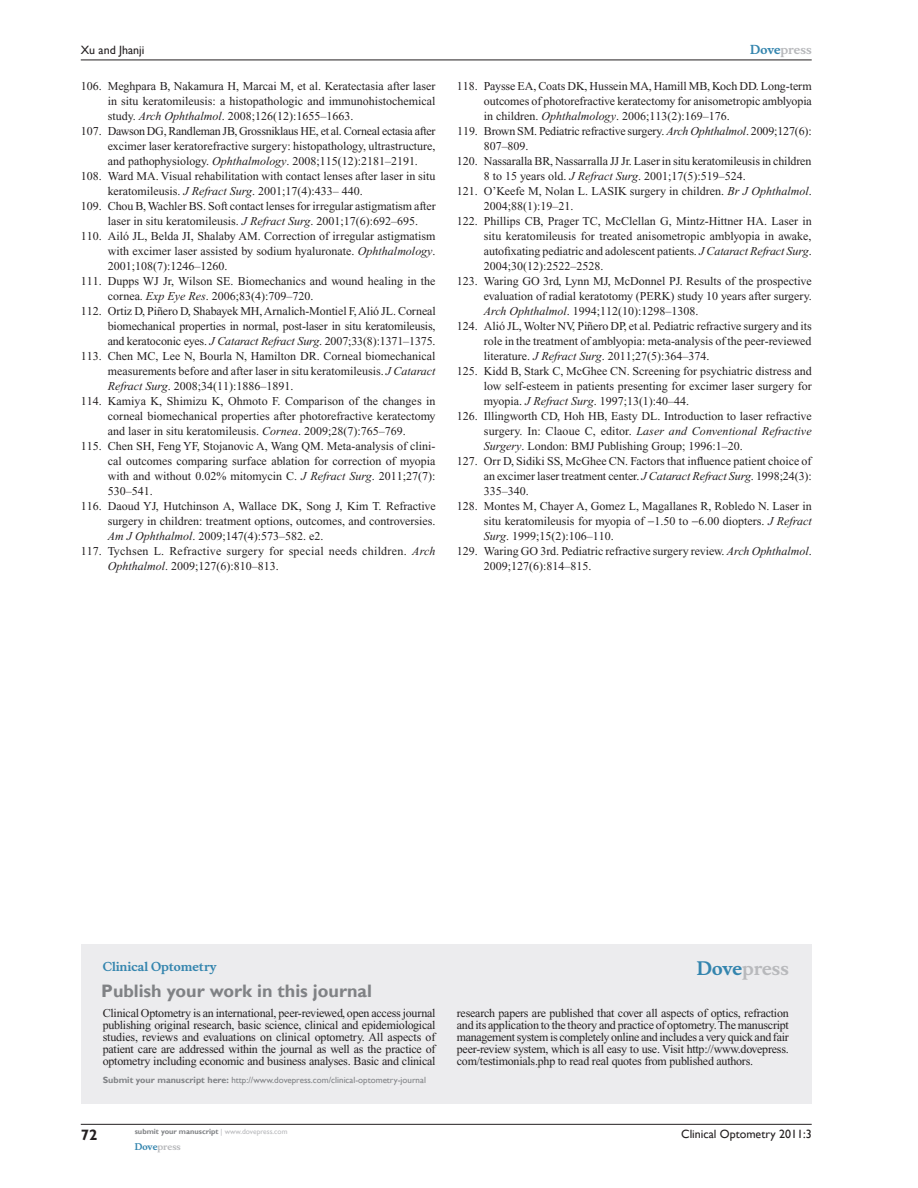
<style>
.page{position:relative;width:918px;height:1188px;background:#fff}
.page>*{position:absolute;margin:0;border:0;box-sizing:border-box;transform-origin:0 0}
.t1{font:700 18px "Gill Sans";color:#808285}
.t2{font:700 18px "Musee";color:#b8b9bc}
.t3{font:700 15px "Gill Sans";color:#231f20}
.t4{font:12px/12px "Times New Roman";color:#231f20;text-align:justify}
.t5{font:12px "Times New Roman";letter-spacing:-.025em;color:#231f20}
.t6{font:12px "Times New Roman";letter-spacing:.025em;color:#231f20}
.t7{font:italic 12px "Times New Roman";letter-spacing:.01em;color:#231f20}
.t8{font:12px "Gill Sans";color:#231f20}
.t9{font:700 12px "Musee";color:#3485ae}
.t10{font:700 12px "Musee";color:#b8b9bc}
.t11{font:9px "Gill Sans";color:#808285}
.t12{font:700 9px "Musee";color:#b8b9bc}
.t13{font:700 7.5px "Gill Sans";color:#808285}
.s1{font-style:italic}
.s2{color:#3485ae}
.s3{font-style:normal}
.s4{font-weight:700}
.s5{font-weight:400;color:#b8b9bc}
</style>
<div class="page">
<div style="left:81px;top:944px;width:731px;height:159px;background:#ececee"></div>
<hr style="left:81px;top:1124px;width:731px;height:1px;background:#231f20">
<hr style="left:81px;top:60px;width:731px;height:1px;background:#231f20">
<p class="t8" style="left:81px;top:43px;width:65px">Xu and Jhanji</p>
<p class="t4" style="left:81px;top:80px;width:356px">106. Meghpara B, Nakamura H, Marcai M, et al. Keratectasia after laser</p>
<p class="t4" style="left:108px;top:95px;width:329px">in situ keratomileusis: a histopathologic and immunohistochemical</p>
<p class="t4" style="left:108px;top:110px;width:247px">study. <span class="s1">Arch Ophthalmol</span>. 2008;126(12):1655–1663.</p>
<p class="t5" style="left:81px;top:125px;width:356px">107. Dawson DG, Randleman JB, Grossniklaus HE, et al. Corneal ectasia after</p>
<p class="t4" style="left:108px;top:140px;width:329px">excimer laser keratorefractive surgery: histopathology, ultrastructure,</p>
<p class="t4" style="left:108px;top:155px;width:312px">and pathophysiology. <span class="s1">Ophthalmology</span>. 2008;115(12):2181–2191.</p>
<p class="t4" style="left:81px;top:170px;width:356px">108. Ward MA. Visual rehabilitation with contact lenses after laser in situ</p>
<p class="t4" style="left:108px;top:185px;width:257px">keratomileusis. <span class="s1">J Refract Surg</span>. 2001;17(4):433– 440.</p>
<p class="t4" style="left:81px;top:200px;width:356px">109. Chou B, Wachler BS. Soft contact lenses for irregular astigmatism after</p>
<p class="t4" style="left:108px;top:215px;width:312px">laser in situ keratomileusis. <span class="s1">J Refract Surg</span>. 2001;17(6):692–695.</p>
<p class="t4" style="left:81px;top:230px;width:356px">110. Ailó JL, Belda JI, Shalaby AM. Correction of irregular astigmatism</p>
<p class="t4" style="left:108px;top:245px;width:329px">with excimer laser assisted by sodium hyaluronate. <span class="s1">Ophthalmology</span>.</p>
<p class="t4" style="left:108px;top:260px;width:121px">2001;108(7):1246–1260.</p>
<p class="t4" style="left:81px;top:275px;width:356px">111. Dupps WJ Jr, Wilson SE. Biomechanics and wound healing in the</p>
<p class="t4" style="left:108px;top:290px;width:207px">cornea. <span class="s1">Exp Eye Res</span>. 2006;83(4):709–720.</p>
<p class="t4" style="left:81px;top:305px;width:357px">112. Ortiz D, Piñero D, Shabayek MH, Arnalich-Montiel F, Alió JL. Corneal</p>
<p class="t4" style="left:108px;top:320px;width:329px">biomechanical properties in normal, post-laser in situ keratomileusis,</p>
<p class="t4" style="left:108px;top:335px;width:329px">and keratoconic eyes. <span class="s1">J Cataract Refract Surg</span>. 2007;33(8):1371–1375.</p>
<p class="t4" style="left:81px;top:350px;width:356px">113. Chen MC, Lee N, Bourla N, Hamilton DR. Corneal biomechanical</p>
<p class="t4" style="left:108px;top:365px;width:329px">measurements before and after laser in situ keratomileusis. <span class="s1">J Cataract</span></p>
<p class="t4" style="left:108px;top:380px;width:187px"><span class="s1">Refract Surg</span>. 2008;34(11):1886–1891.</p>
<p class="t4" style="left:81px;top:395px;width:356px">114. Kamiya K, Shimizu K, Ohmoto F. Comparison of the changes in</p>
<p class="t4" style="left:108px;top:410px;width:329px">corneal biomechanical properties after photorefractive keratectomy</p>
<p class="t4" style="left:108px;top:425px;width:300px">and laser in situ keratomileusis. <span class="s1">Cornea</span>. 2009;28(7):765–769.</p>
<p class="t4" style="left:81px;top:440px;width:356px">115. Chen SH, Feng YF, Stojanovic A, Wang QM. Meta-analysis of clini-</p>
<p class="t4" style="left:108px;top:455px;width:329px">cal outcomes comparing surface ablation for correction of myopia</p>
<p class="t4" style="left:108px;top:470px;width:329px">with and without 0.02% mitomycin C. <span class="s1">J Refract Surg</span>. 2011;27(7):</p>
<p class="t4" style="left:108px;top:485px;width:46px">530–541.</p>
<p class="t4" style="left:81px;top:500px;width:356px">116. Daoud YJ, Hutchinson A, Wallace DK, Song J, Kim T. Refractive</p>
<p class="t4" style="left:108px;top:515px;width:329px">surgery in children: treatment options, outcomes, and controversies.</p>
<p class="t4" style="left:108px;top:530px;width:217px"><span class="s1">Am J Ophthalmol</span>. 2009;147(4):573–582. e2.</p>
<p class="t6" style="left:81px;top:545px;width:356px">117. Tychsen L. Refractive surgery for special needs children. <span class="s1">Arch</span></p>
<p class="t4" style="left:108px;top:560px;width:173px"><span class="s1">Ophthalmol</span>. 2009;127(6):810–813.</p>
<p class="t10" style="left:750px;top:43px;width:63px"><span class="s2">Dove</span>press</p>
<p class="t4" style="left:457px;top:80px;width:356px">118. Paysse EA, Coats DK, Hussein MA, Hamill MB, Koch DD. Long-term</p>
<p class="t4" style="left:484px;top:95px;width:330px">outcomes of photorefractive keratectomy for anisometropic amblyopia</p>
<p class="t4" style="left:484px;top:110px;width:247px">in children. <span class="s1">Ophthalmology</span>. 2006;113(2):169–176.</p>
<p class="t4" style="left:457px;top:125px;width:356px">119. Brown SM. Pediatric refractive surgery. <span class="s1">Arch Ophthalmol</span>. 2009;127(6):</p>
<p class="t4" style="left:484px;top:140px;width:46px">807–809.</p>
<p class="t4" style="left:457px;top:155px;width:356px">120. Nassaralla BR, Nassarralla JJ Jr. Laser in situ keratomileusis in children</p>
<p class="t4" style="left:484px;top:170px;width:263px">8 to 15 years old. <span class="s1">J Refract Surg</span>. 2001;17(5):519–524.</p>
<p class="t4" style="left:457px;top:185px;width:356px">121. O’Keefe M, Nolan L. LASIK surgery in children. <span class="s1">Br J Ophthalmol</span>.</p>
<p class="t4" style="left:484px;top:200px;width:91px">2004;88(1):19–21.</p>
<p class="t4" style="left:457px;top:215px;width:356px">122. Phillips CB, Prager TC, McClellan G, Mintz-Hittner HA. Laser in</p>
<p class="t4" style="left:484px;top:230px;width:329px">situ keratomileusis for treated anisometropic amblyopia in awake,</p>
<p class="t4" style="left:484px;top:245px;width:329px">autofixating pediatric and adolescent patients. <span class="s1">J Cataract Refract Surg</span>.</p>
<p class="t4" style="left:484px;top:260px;width:121px">2004;30(12):2522–2528.</p>
<p class="t4" style="left:457px;top:275px;width:356px">123. Waring GO 3rd, Lynn MJ, McDonnel PJ. Results of the prospective</p>
<p class="t4" style="left:484px;top:290px;width:329px">evaluation of radial keratotomy (PERK) study 10 years after surgery.</p>
<p class="t4" style="left:484px;top:305px;width:216px"><span class="s1">Arch Ophthalmol</span>. 1994;112(10):1298–1308.</p>
<p class="t4" style="left:457px;top:320px;width:356px">124. Alió JL, Wolter NV, Piñero DP, et al. Pediatric refractive surgery and its</p>
<p class="t4" style="left:484px;top:335px;width:329px">role in the treatment of amblyopia: meta-analysis of the peer-reviewed</p>
<p class="t4" style="left:484px;top:350px;width:227px">literature. <span class="s1">J Refract Surg</span>. 2011;27(5):364–374.</p>
<p class="t4" style="left:457px;top:365px;width:356px">125. Kidd B, Stark C, McGhee CN. Screening for psychiatric distress and</p>
<p class="t4" style="left:484px;top:380px;width:329px">low self-esteem in patients presenting for excimer laser surgery for</p>
<p class="t4" style="left:484px;top:395px;width:207px">myopia. <span class="s1">J Refract Surg</span>. 1997;13(1):40–44.</p>
<p class="t4" style="left:457px;top:410px;width:356px">126. Illingworth CD, Hoh HB, Easty DL. Introduction to laser refractive</p>
<p class="t7" style="left:484px;top:425px;width:329px"><span class="s3">surgery. In: Claoue C, editor.</span> Laser and Conventional Refractive</p>
<p class="t4" style="left:484px;top:440px;width:261px"><span class="s1">Surgery</span>. London: BMJ Publishing Group; 1996:1–20.</p>
<p class="t4" style="left:457px;top:455px;width:356px">127. Orr D, Sidiki SS, McGhee CN. Factors that influence patient choice of</p>
<p class="t4" style="left:484px;top:470px;width:329px">an excimer laser treatment center. <span class="s1">J Cataract Refract Surg</span>. 1998;24(3):</p>
<p class="t4" style="left:484px;top:485px;width:46px">335–340.</p>
<p class="t4" style="left:457px;top:500px;width:356px">128. Montes M, Chayer A, Gomez L, Magallanes R, Robledo N. Laser in</p>
<p class="t4" style="left:484px;top:515px;width:329px">situ keratomileusis for myopia of 1.50 to 6.00 diopters. <span class="s1">J Refract</span></p>
<p class="t4" style="left:484px;top:530px;width:132px"><span class="s1">Surg</span>. 1999;15(2):106–110.</p>
<p class="t4" style="left:457px;top:545px;width:356px">129. Waring GO 3rd. Pediatric refractive surgery review. <span class="s1">Arch Ophthalmol</span>.</p>
<p class="t4" style="left:484px;top:560px;width:109px">2009;127(6):814–815.</p>
<p class="t9" style="left:103px;top:959px;width:115px">Clinical Optometry</p>
<h1 class="t1" style="left:101px;top:980px;width:272px">Publish your work in this journal</h1>
<h1 class="t2" style="left:697px;top:958px;width:94px"><span class="s2">Dove</span>press</h1>
<p class="t4" style="left:103px;top:1007px;width:334px">Clinical Optometry is an international, peer-reviewed, open access journal publishing original research, basic science, clinical and epidemiological studies, reviews and evaluations on clinical optometry. All aspects of patient care are addressed within the journal as well as the practice of optometry including economic and business analyses. Basic and clinical</p>
<p class="t4" style="left:457px;top:1007px;width:334px">research papers are published that cover all aspects of optics, refraction and its application to the theory and practice of optometry. The manuscript management system is completely online and includes a very quick and fair peer-review system, which is all easy to use. Visit http://www.dovepress. com/testimonials.php to read real quotes from published authors.</p>
<p class="t11" style="left:103px;top:1075px;width:325px"><span class="s4">Submit your manuscript here:</span> http://www.dovepress.com/clinical-optometry-journal</p>
<p class="t3" style="left:81px;top:1126px;width:18px">72</p>
<p class="t13" style="left:135px;top:1127px;width:154px">submit your manuscript <span class="s5">| www.dovepress.com</span></p>
<p class="t12" style="left:135px;top:1141px;width:48px"><span class="s2">Dove</span>press</p>
<p class="t8" style="left:681px;top:1127px;width:132px">Clinical Optometry 2011:3</p>
</div>
